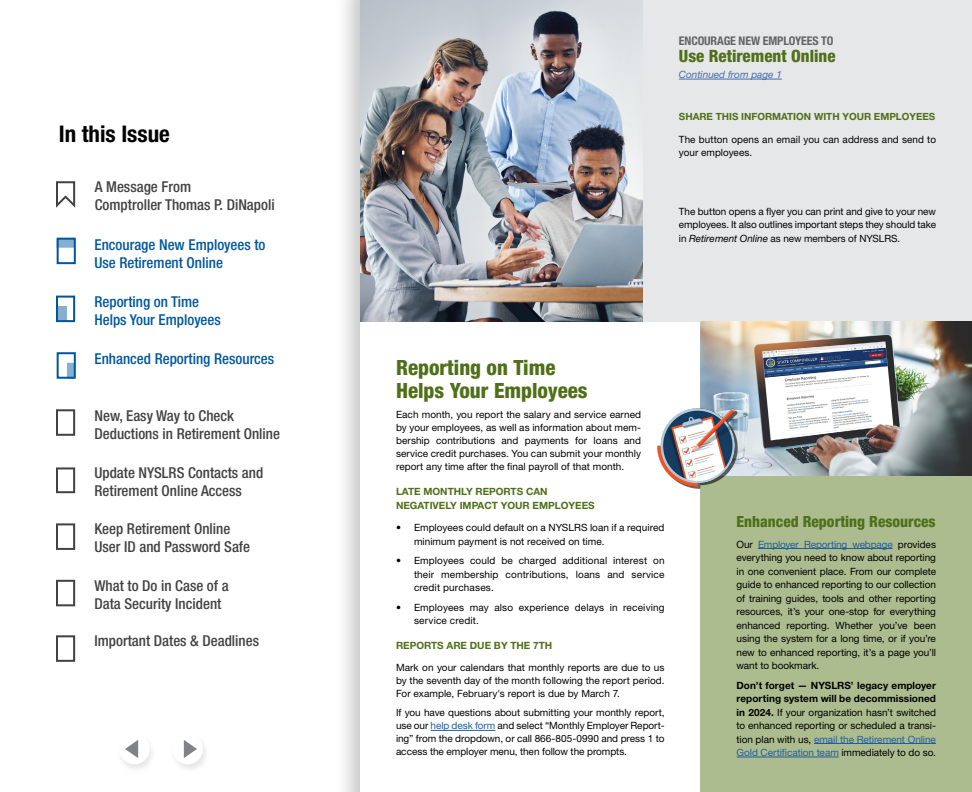
<style>
.page{position:relative;width:972px;height:792px;background:#fff}
.page>*{position:absolute;margin:0;border:0;box-sizing:border-box;transform-origin:0 0}
.t1{font:700 condensed 23px "Helvetica Neue LT Std";color:#000}
.t2{font:800 condensed 21px/23px "Helvetica Neue LT Std";color:#4f6f19}
.t3{font:800 condensed 17px "Helvetica Neue LT Std";color:#4f6f19}
.t4{font:800 condensed 15.4px "Helvetica Neue LT Std";color:#4f6f19}
.t5{font:500 condensed 15px/18px "Helvetica Neue LT Std";color:#424243}
.t6{font:500 condensed 15px/18px "Helvetica Neue LT Std";color:#00579c}
.t7{font:500 condensed 15px/18px "Helvetica Neue LT Std";color:#00569c}
.t8{font:500 condensed 15px/18px "Helvetica Neue LT Std";color:#424143}
.t9{font:700 condensed 12px "Helvetica Neue LT Std";letter-spacing:-.01em;color:#636466}
.t10{font:10px/13.5px "Helvetica Neue LT Std";letter-spacing:.005em;color:#000;text-align:justify}
.t11{font:700 10px/14px "Helvetica Neue LT Std";color:#4f6f19}
.t12{font:italic 10px "Helvetica Neue LT Std";color:#456da9}
.t13{font:700 9.9px "Helvetica Neue LT Std";color:#4f6f19}
.s1{font-style:italic}
.s2{color:#215e9e}
.s3{font-weight:700}
</style>
<div class="page">
<div style="left:333px;top:0;width:639px;height:792px;background:#000;opacity:.25"></div>
<div style="left:360px;top:0;width:612px;height:792px;background:#fff"></div>
<div style="left:643px;top:0;width:329px;height:322px;background:#e6e7e8"></div>
<hr style="left:679px;top:79px;width:103px;height:1px;background:#456da9">
<div style="left:701px;top:476px;width:271px;height:316px;background:#acbc8f"></div>
<hr style="left:758px;top:548px;width:134px;height:1px;background:#215e9e">
<hr style="left:814px;top:743px;width:122px;height:1px;background:#215e9e">
<hr style="left:737px;top:757px;width:102px;height:1px;background:#215e9e">
<img style="left:360px;top:0;width:283px;height:322px">
<hr style="left:431px;top:730px;width:64px;height:1px;background:#215e9e">
<img style="left:701px;top:322px;width:271px;height:154px">
<img style="left:700px;top:404px;width:45px;height:92px">
<img style="left:657px;top:402px;width:85px;height:91px">
<svg style="left:56px;top:237px;width:20px;height:28px"></svg>
<svg style="left:56px;top:181px;width:20px;height:27px"></svg>
<div style="left:169px;top:732px;width:41px;height:42px;background:#000;opacity:.1"></div>
<div style="left:172px;top:734px;width:31px;height:30px;background:#fff;border-radius:50%"></div>
<svg style="left:184px;top:740px;width:13px;height:18px"></svg>
<div style="left:116px;top:732px;width:41px;height:42px;background:#000;opacity:.1"></div>
<div style="left:119px;top:734px;width:31px;height:30px;background:#fff;border-radius:50%"></div>
<svg style="left:125px;top:740px;width:13px;height:18px"></svg>
<svg style="left:56px;top:295px;width:20px;height:28px"></svg>
<svg style="left:56px;top:352px;width:20px;height:27px"></svg>
<svg style="left:56px;top:579px;width:20px;height:28px"></svg>
<svg style="left:56px;top:523px;width:20px;height:27px"></svg>
<svg style="left:56px;top:467px;width:20px;height:27px"></svg>
<svg style="left:56px;top:409px;width:20px;height:27px"></svg>
<svg style="left:56px;top:635px;width:20px;height:27px"></svg>
<h1 class="t1" style="left:59px;top:120px;width:113px">In this Issue</h1>
<h3 class="t8" style="left:95px;top:177px;width:181px">A Message From<br>Comptroller Thomas P. DiNapoli</h3>
<h3 class="t7" style="left:94px;top:235px;width:173px">Encourage New Employees to<br>Use Retirement Online</h3>
<h3 class="t6" style="left:94px;top:292px;width:128px">Reporting on Time<br>Helps Your Employees</h3>
<h3 class="t6" style="left:94px;top:350px;width:181px">Enhanced Reporting Resources</h3>
<h3 class="t5" style="left:94px;top:406px;width:187px">New, Easy Way to Check<br>Deductions in Retirement Online</h3>
<h3 class="t5" style="left:94px;top:464px;width:170px">Update NYSLRS Contacts and<br>Retirement Online Access</h3>
<h3 class="t5" style="left:94px;top:519px;width:157px">Keep Retirement Online<br>User ID and Password Safe</h3>
<h3 class="t5" style="left:94px;top:576px;width:136px">What to Do in Case of a<br>Data Security Incident</h3>
<h3 class="t5" style="left:94px;top:632px;width:166px">Important Dates &amp; Deadlines</h3>
<p class="t9" style="left:679px;top:33px;width:156px">ENCOURAGE NEW EMPLOYEES TO</p>
<h3 class="t3" style="left:679px;top:45px;width:158px">Use Retirement Online</h3>
<p class="t12" style="left:679px;top:68px;width:104px">Continued from page 1</p>
<p class="t13" style="left:679px;top:111px;width:258px">SHARE THIS INFORMATION WITH YOUR EMPLOYEES</p>
<p class="t10" style="left:679px;top:132px;width:259px">The button opens an email you can address and send to your employees.</p>
<p class="t10" style="left:679px;top:204px;width:259px">The button opens a flyer you can print and give to your new employees. It also outlines important steps they should take in <span class="s1">Retirement Online</span> as new members of NYSLRS.</p>
<h2 class="t2" style="left:396px;top:356px;width:193px">Reporting on Time<br>Helps Your Employees</h2>
<p class="t10" style="left:396px;top:408px;width:247px;line-height:13px">Each month, you report the salary and service earned by your employees, as well as information about mem&shy;bership contributions and payments for loans and service credit purchases. You can submit your monthly report any time after the final payroll of that month.</p>
<p class="t11" style="left:396px;top:485px;width:200px">LATE MONTHLY REPORTS CAN<br>NEGATIVELY IMPACT YOUR EMPLOYEES</p>
<p class="t10" style="left:414px;top:521px;width:252px;text-indent:-18px">• Employees could default on a NYSLRS loan if a required minimum payment is not received on time.</p>
<p class="t10" style="left:414px;top:554px;width:252px;text-indent:-18px">• Employees could be charged additional interest on their membership contributions, loans and service credit purchases.</p>
<p class="t10" style="left:414px;top:600px;width:252px;text-indent:-18px">• Employees may also experience delays in receiving service credit.</p>
<p class="t11" style="left:396px;top:639px;width:158px">REPORTS ARE DUE BY THE 7TH</p>
<p class="t10" style="left:396px;top:661px;width:270px;line-height:13px">Mark on your calendars that monthly reports are due to us by the seventh day of the month following the report period.<br>For example, February's report is due by March 7.</p>
<p class="t10" style="left:396px;top:706px;width:270px;line-height:13px">If you have questions about submitting your monthly report, use our <span class="s2">help desk form</span> and select “Monthly Employer Report&shy;ing” from the dropdown, or call 866-805-0990 and press 1 to access the employer menu, then follow the prompts.</p>
<h3 class="t4" style="left:737px;top:511px;width:201px">Enhanced Reporting Resources</h3>
<p class="t10" style="left:737px;top:537px;width:201px">Our <span class="s2">Employer Reporting webpage</span> provides everything you need to know about reporting in one convenient place. From our complete guide to enhanced reporting to our collection of training guides, tools and other reporting resources, it’s your one-stop for everything enhanced reporting. Whether you’ve been using the system for a long time, or if you’re new to enhanced reporting, it’s a page you’ll want to bookmark.</p>
<p class="t10" style="left:737px;top:678px;width:201px"><span class="s3">Don’t forget — NYSLRS’ legacy employer reporting system will be decommissioned in 2024.</span> If your organization hasn’t switched to enhanced reporting or scheduled a transi&shy;tion plan with us, <span class="s2">email the Retirement Online Gold Certification team</span> immediately to do so.</p>
</div>
